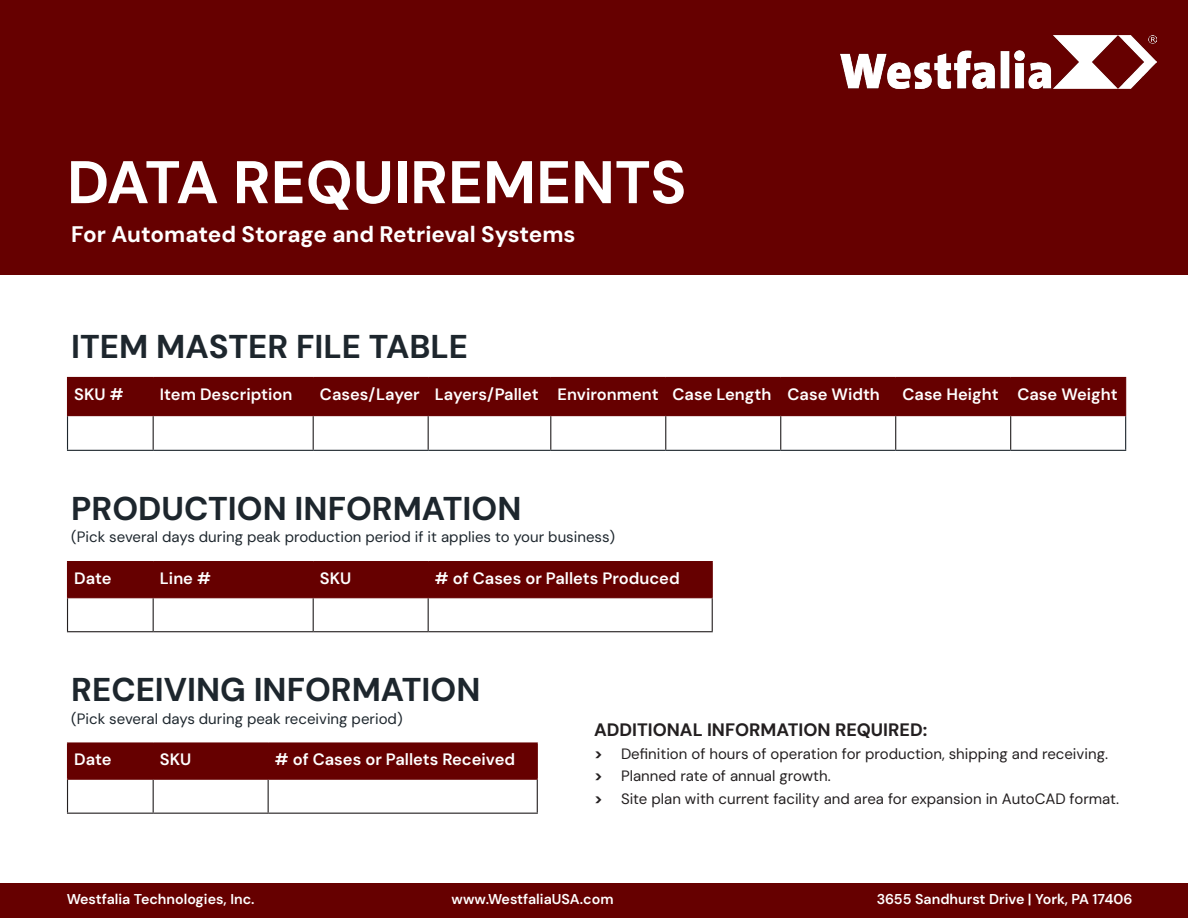
<style>
.page{position:relative;width:1188px;height:918px;background:#fff}
.page>*{position:absolute;margin:0;border:0;box-sizing:border-box;transform-origin:0 0}
._62_Header_gray_Bebas_Neue{font:700 60px "DM Sans";color:#fff}
._100_Header_gray_Bebas_Neue{font:700 33px "DM Sans";color:#1d262d}
._62_Header_gray_Bebas_Neue-2{font:700 22.5px "DM Sans";color:#fff}
.t1{font:700 18px "DM Sans";color:#231f20}
.t2{font:600 16.5px "DM Sans";color:#fff}
.t3{font:15px "DM Sans";color:#231f20}
._100_Header_gray_Bebas_Neue-2{font:15px "DM Sans";color:#1d262d}
._100_Header_gray_Bebas_Neue-3{font:600 14.25px "DM Sans";color:#fff}
.s1{font-weight:800}
</style>
<div class="page">
<div style="left:0;top:0;width:1188px;height:275px;background:#600"></div>
<img style="left:840px;top:36px;width:317px;height:52px">
<div style="left:68px;top:378px;width:1057px;height:37px;background:#600"></div>
<hr style="left:153px;top:416px;width:1px;height:34px;background:#231f20">
<hr style="left:313px;top:416px;width:1px;height:34px;background:#231f20">
<hr style="left:428px;top:416px;width:1px;height:34px;background:#231f20">
<hr style="left:550px;top:416px;width:1px;height:34px;background:#231f20">
<hr style="left:665px;top:416px;width:1px;height:34px;background:#231f20">
<hr style="left:780px;top:416px;width:1px;height:34px;background:#231f20">
<hr style="left:895px;top:416px;width:1px;height:34px;background:#231f20">
<hr style="left:1010px;top:416px;width:1px;height:34px;background:#231f20">
<hr style="left:67px;top:416px;width:1px;height:34px;background:#1d262d">
<hr style="left:1125px;top:416px;width:1px;height:34px;background:#1d262d">
<hr style="left:67px;top:450px;width:86px;height:1px;background:#1d262d">
<hr style="left:153px;top:450px;width:160px;height:1px;background:#1d262d">
<hr style="left:313px;top:450px;width:115px;height:1px;background:#1d262d">
<hr style="left:428px;top:450px;width:123px;height:1px;background:#1d262d">
<hr style="left:551px;top:450px;width:115px;height:1px;background:#1d262d">
<hr style="left:666px;top:450px;width:115px;height:1px;background:#1d262d">
<hr style="left:781px;top:450px;width:115px;height:1px;background:#1d262d">
<hr style="left:896px;top:450px;width:115px;height:1px;background:#1d262d">
<hr style="left:1011px;top:450px;width:115px;height:1px;background:#1d262d">
<hr style="left:67px;top:377px;width:86px;height:1px;background:#600">
<hr style="left:67px;top:378px;width:1px;height:37px;background:#600">
<hr style="left:153px;top:377px;width:160px;height:1px;background:#600">
<hr style="left:153px;top:378px;width:1px;height:37px;background:#600">
<hr style="left:313px;top:377px;width:115px;height:1px;background:#600">
<hr style="left:313px;top:378px;width:1px;height:37px;background:#600">
<hr style="left:428px;top:377px;width:123px;height:1px;background:#600">
<hr style="left:428px;top:378px;width:1px;height:37px;background:#600">
<hr style="left:551px;top:377px;width:115px;height:1px;background:#600">
<hr style="left:550px;top:378px;width:1px;height:37px;background:#600">
<hr style="left:666px;top:377px;width:115px;height:1px;background:#600">
<hr style="left:665px;top:378px;width:1px;height:37px;background:#600">
<hr style="left:781px;top:377px;width:115px;height:1px;background:#600">
<hr style="left:780px;top:378px;width:1px;height:37px;background:#600">
<hr style="left:896px;top:377px;width:115px;height:1px;background:#600">
<hr style="left:895px;top:378px;width:1px;height:37px;background:#600">
<hr style="left:1011px;top:377px;width:115px;height:1px;background:#600">
<hr style="left:1010px;top:378px;width:1px;height:37px;background:#600">
<hr style="left:1125px;top:378px;width:1px;height:37px;background:#600">
<hr style="left:67px;top:415px;width:86px;height:1px;background:#600">
<hr style="left:153px;top:415px;width:160px;height:1px;background:#600">
<hr style="left:313px;top:415px;width:115px;height:1px;background:#600">
<hr style="left:428px;top:415px;width:123px;height:1px;background:#600">
<hr style="left:551px;top:415px;width:115px;height:1px;background:#600">
<hr style="left:666px;top:415px;width:115px;height:1px;background:#600">
<hr style="left:781px;top:415px;width:115px;height:1px;background:#600">
<hr style="left:896px;top:415px;width:115px;height:1px;background:#600">
<hr style="left:1011px;top:415px;width:115px;height:1px;background:#600">
<div style="left:68px;top:562px;width:644px;height:35px;background:#600"></div>
<hr style="left:67px;top:598px;width:1px;height:33px;background:#231f20">
<hr style="left:153px;top:598px;width:1px;height:33px;background:#231f20">
<hr style="left:313px;top:598px;width:1px;height:33px;background:#231f20">
<hr style="left:428px;top:598px;width:1px;height:33px;background:#231f20">
<hr style="left:712px;top:598px;width:1px;height:33px;background:#231f20">
<hr style="left:67px;top:631px;width:86px;height:1px;background:#231f20">
<hr style="left:153px;top:631px;width:160px;height:1px;background:#231f20">
<hr style="left:313px;top:631px;width:115px;height:1px;background:#231f20">
<hr style="left:428px;top:631px;width:285px;height:1px;background:#231f20">
<hr style="left:67px;top:561px;width:86px;height:1px;background:#600">
<hr style="left:67px;top:562px;width:1px;height:35px;background:#600">
<hr style="left:153px;top:561px;width:160px;height:1px;background:#600">
<hr style="left:153px;top:562px;width:1px;height:35px;background:#600">
<hr style="left:313px;top:561px;width:115px;height:1px;background:#600">
<hr style="left:313px;top:562px;width:1px;height:35px;background:#600">
<hr style="left:428px;top:561px;width:285px;height:1px;background:#600">
<hr style="left:428px;top:562px;width:1px;height:35px;background:#600">
<hr style="left:712px;top:562px;width:1px;height:35px;background:#600">
<hr style="left:67px;top:597px;width:86px;height:1px;background:#600">
<hr style="left:153px;top:597px;width:160px;height:1px;background:#600">
<hr style="left:313px;top:597px;width:115px;height:1px;background:#600">
<hr style="left:428px;top:597px;width:285px;height:1px;background:#600">
<div style="left:68px;top:744px;width:469px;height:35px;background:#600"></div>
<hr style="left:67px;top:780px;width:1px;height:33px;background:#231f20">
<hr style="left:153px;top:780px;width:1px;height:33px;background:#231f20">
<hr style="left:268px;top:780px;width:1px;height:33px;background:#231f20">
<hr style="left:537px;top:780px;width:1px;height:33px;background:#231f20">
<hr style="left:67px;top:813px;width:86px;height:1px;background:#231f20">
<hr style="left:153px;top:813px;width:115px;height:1px;background:#231f20">
<hr style="left:268px;top:813px;width:270px;height:1px;background:#231f20">
<hr style="left:67px;top:742px;width:86px;height:2px;background:#600">
<hr style="left:67px;top:744px;width:1px;height:35px;background:#600">
<hr style="left:153px;top:742px;width:115px;height:2px;background:#600">
<hr style="left:153px;top:744px;width:1px;height:35px;background:#600">
<hr style="left:268px;top:742px;width:270px;height:2px;background:#600">
<hr style="left:268px;top:744px;width:1px;height:35px;background:#600">
<hr style="left:537px;top:744px;width:1px;height:35px;background:#600">
<hr style="left:67px;top:779px;width:86px;height:1px;background:#600">
<hr style="left:153px;top:779px;width:115px;height:1px;background:#600">
<hr style="left:268px;top:779px;width:270px;height:1px;background:#600">
<div style="left:0;top:883px;width:1188px;height:35px;background:#600"></div>
<p class="_62_Header_gray_Bebas_Neue" style="left:67px;top:144px;width:621px">DATA REQUIREMENTS</p>
<p class="_62_Header_gray_Bebas_Neue-2" style="left:71px;top:220px;width:506px">For Automated Storage and Retrieval Systems</p>
<p class="_100_Header_gray_Bebas_Neue" style="left:71px;top:326px;width:398px">ITEM MASTER FILE TABLE</p>
<p class="t2" style="left:74px;top:384px;width:51px">SKU #</p>
<p class="t2" style="left:160px;top:384px;width:134px">Item Description</p>
<p class="t2" style="left:320px;top:384px;width:101px">Cases/Layer</p>
<p class="t2" style="left:435px;top:384px;width:105px">Layers/Pallet</p>
<p class="t2" style="left:558px;top:384px;width:103px">Environment</p>
<p class="t2" style="left:673px;top:384px;width:100px">Case Length</p>
<p class="t2" style="left:787px;top:384px;width:94px">Case Width</p>
<p class="t2" style="left:902px;top:384px;width:98px">Case Height</p>
<p class="t2" style="left:1017px;top:384px;width:102px">Case Weight</p>
<p class="_100_Header_gray_Bebas_Neue" style="left:71px;top:488px;width:452px">PRODUCTION INFORMATION</p>
<p class="_100_Header_gray_Bebas_Neue-2" style="left:71px;top:528px;width:545px">(Pick several days during peak production period if it applies to your business)</p>
<p class="t2" style="left:74px;top:568px;width:39px">Date</p>
<p class="t2" style="left:160px;top:568px;width:53px">Line #</p>
<p class="t2" style="left:320px;top:568px;width:33px">SKU</p>
<p class="t2" style="left:435px;top:568px;width:246px"># of Cases or Pallets Produced</p>
<p class="_100_Header_gray_Bebas_Neue" style="left:71px;top:669px;width:411px">RECEIVING INFORMATION</p>
<p class="_100_Header_gray_Bebas_Neue-2" style="left:71px;top:709px;width:333px">(Pick several days during peak receiving period)</p>
<p class="t2" style="left:74px;top:749px;width:39px">Date</p>
<p class="t2" style="left:160px;top:749px;width:33px">SKU</p>
<p class="t2" style="left:275px;top:749px;width:242px"># of Cases or Pallets Received</p>
<p class="t1" style="left:594px;top:719px;width:335px">ADDITIONAL INFORMATION REQUIRED:</p>
<p class="t3" style="left:594px;top:744px;width:516px"><span class="s1">&gt;</span> Definition of hours of operation for production, shipping and receiving.</p>
<p class="t3" style="left:594px;top:767px;width:238px"><span class="s1">&gt;</span> Planned rate of annual growth.</p>
<p class="t3" style="left:594px;top:789px;width:527px"><span class="s1">&gt;</span> Site plan with current facility and area for expansion in AutoCAD format.</p>
<p class="_100_Header_gray_Bebas_Neue-3" style="left:67px;top:891px;width:189px">Westfalia Technologies, Inc.</p>
<p class="_100_Header_gray_Bebas_Neue-3" style="left:452px;top:891px;width:163px">www.WestfaliaUSA.com</p>
<p class="_100_Header_gray_Bebas_Neue-3" style="left:877px;top:891px;width:257px">3655 Sandhurst Drive | York, PA 17406</p>
</div>
